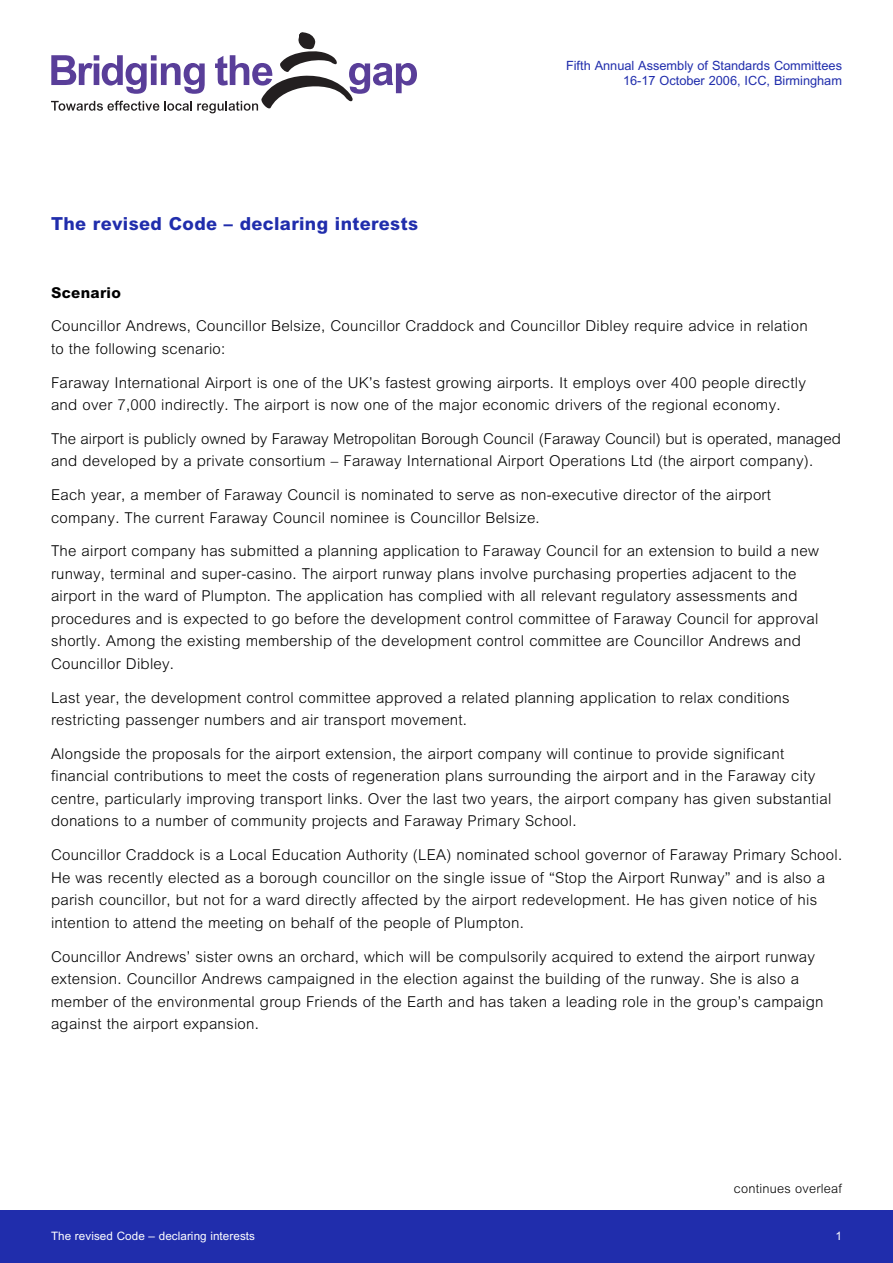
<style>
.page{position:relative;width:893px;height:1263px;background:#fff}
.page>*{position:absolute;margin:0;border:0;box-sizing:border-box;transform-origin:0 0}
.t1{font:800 18px "Arial";letter-spacing:.02em;color:#202dac}
.t2{font:300 15px/22.5px "Arial";letter-spacing:.015em;color:#000}
.t3{font:800 15px "Arial";letter-spacing:.02em;color:#000}
.t4{font:12.75px/15px "Arial";color:#202dac;text-align:right}
.t5{font:300 12.75px "Arial";letter-spacing:.015em;color:#000}
.t6{font:11.7px "Arial";letter-spacing:.01em;color:#fff}
</style>
<div class="page">
<div style="left:0;top:1210px;width:893px;height:53px;background:#202dac"></div>
<svg style="left:51px;top:32px;width:366px;height:81px"></svg>
<p class="t1" style="left:51px;top:217px;width:369px">The revised Code – declaring interests</p>
<p class="t4" style="left:566px;top:59px;width:278px">Fifth Annual Assembly of Standards Committees<br>16-17 October 2006, ICC, Birmingham</p>
<p class="t3" style="left:51px;top:287px;width:71px">Scenario</p>
<p class="t2" style="left:51px;top:316px;width:758px">Councillor Andrews, Councillor Belsize, Councillor Craddock and Councillor Dibley require advice in relation to the following scenario:</p>
<p class="t2" style="left:51px;top:373px;width:756px">Faraway International Airport is one of the UK’s fastest growing airports. It employs over 400 people directly and over 7,000 indirectly. The airport is now one of the major economic drivers of the regional economy.</p>
<p class="t2" style="left:51px;top:429px;width:791px">The airport is publicly owned by Faraway Metropolitan Borough Council (Faraway Council) but is operated, managed and developed by a private consortium – Faraway International Airport Operations Ltd (the airport company).</p>
<p class="t2" style="left:51px;top:485px;width:721px">Each year, a member of Faraway Council is nominated to serve as non-executive director of the airport company. The current Faraway Council nominee is Councillor Belsize.</p>
<p class="t2" style="left:51px;top:541px;width:769px">The airport company has submitted a planning application to Faraway Council for an extension to build a new runway, terminal and super-casino. The airport runway plans involve purchasing properties adjacent to the airport in the ward of Plumpton. The application has complied with all relevant regulatory assessments and procedures and is expected to go before the development control committee of Faraway Council for approval shortly. Among the existing membership of the development control committee are Councillor Andrews and Councillor Dibley.</p>
<p class="t2" style="left:51px;top:688px;width:740px">Last year, the development control committee approved a related planning application to relax conditions restricting passenger numbers and air transport movement.</p>
<p class="t2" style="left:51px;top:744px;width:782px">Alongside the proposals for the airport extension, the airport company will continue to provide significant financial contributions to meet the costs of regeneration plans surrounding the airport and in the Faraway city centre, particularly improving transport links. Over the last two years, the airport company has given substantial donations to a number of community projects and Faraway Primary School.</p>
<p class="t2" style="left:51px;top:845px;width:793px">Councillor Craddock is a Local Education Authority (LEA) nominated school governor of Faraway Primary School.<br>He was recently elected as a borough councillor on the single issue of “Stop the Airport Runway” and is also a parish councillor, but not for a ward directly affected by the airport redevelopment. He has given notice of his intention to attend the meeting on behalf of the people of Plumpton.</p>
<p class="t2" style="left:51px;top:946px;width:774px">Councillor Andrews’ sister owns an orchard, which will be compulsorily acquired to extend the airport runway extension. Councillor Andrews campaigned in the election against the building of the runway. She is also a member of the environmental group Friends of the Earth and has taken a leading role in the group’s campaign against the airport expansion.</p>
<p class="t5" style="left:734px;top:1184px;width:110px">continues overleaf</p>
<p class="t6" style="left:51px;top:1231px;width:206px">The revised Code – declaring interests</p>
<p class="t6" style="left:836px;top:1231px;width:8px">1</p>
</div>
